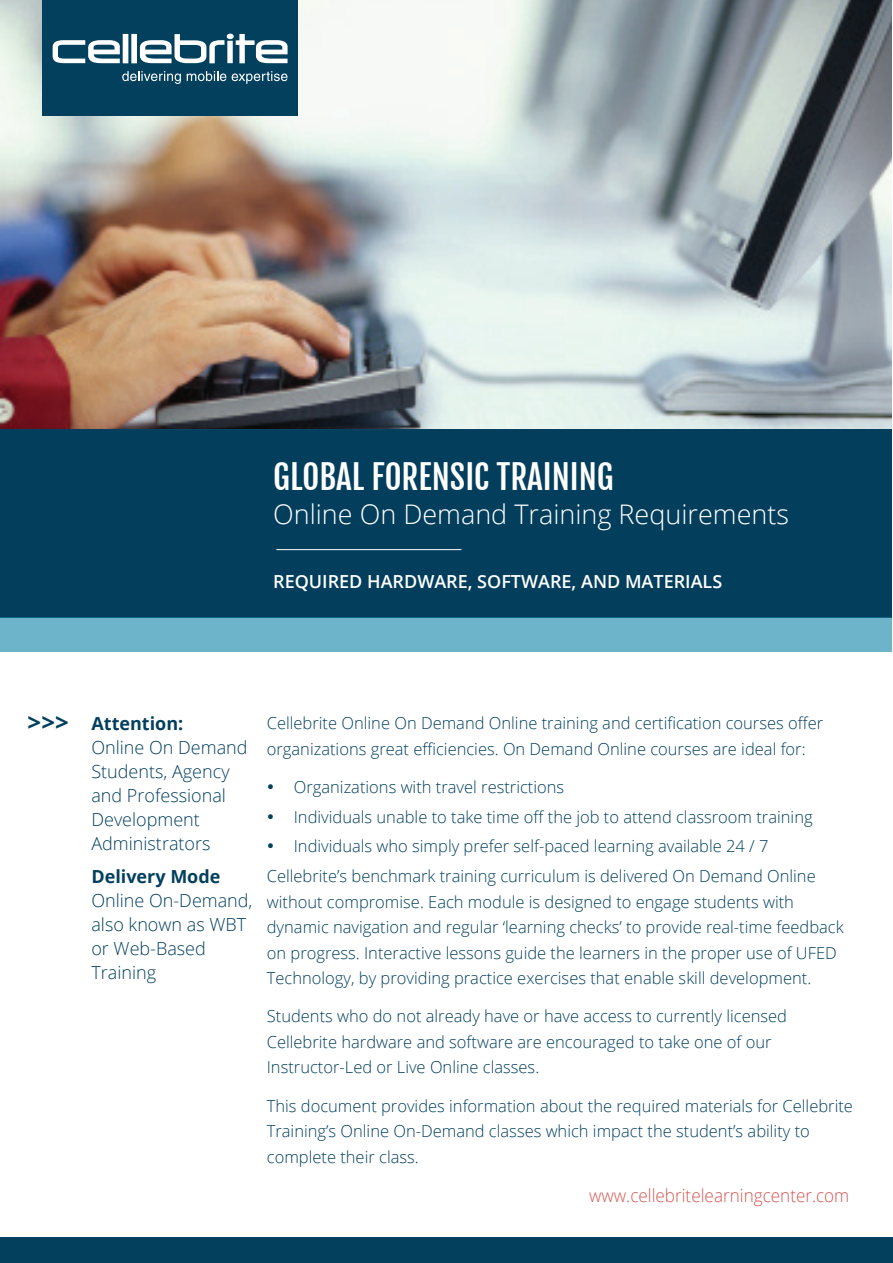
<style>
.page{position:relative;width:893px;height:1263px;background:#fff}
.page>*{position:absolute;margin:0;border:0;box-sizing:border-box;transform-origin:0 0}
.t1{font:33px "Fjalla One";color:#fff}
.t2{font:300 27px "Open Sans";color:#fff}
.t3{font:700 24px "Open Sans";color:#03405e}
.t4{font:300 18px/24px "Open Sans";color:#03405e}
.t5{font:600 18px "Open Sans";color:#fff}
.t6{font:300 18px "Open Sans";color:#d35652;scale:.95 1}
.t7{font:700 18px "Open Sans";color:#03405e}
.t8{font:300 16.5px/25.5px "Open Sans";color:#03405e}
</style>
<div class="page">
<img style="left:0;top:0;width:892px;height:429px">
<hr style="left:0;top:996px;width:1px;height:203px;background:#f2f6f7">
<div style="left:0;top:429px;width:892px;height:189px;background:#033f5d"></div>
<div style="left:0;top:618px;width:892px;height:34px;background:#6db3ca"></div>
<div style="left:0;top:1237px;width:893px;height:26px;background:#03405e"></div>
<hr style="left:276px;top:549px;width:185px;height:1px;background:#fff">
<div style="left:43px;top:0;width:255px;height:116px;background:#03405e"></div>
<div style="left:131px;top:34px;width:6px;height:29px;background:#fff"></div>
<svg style="left:140px;top:34px;width:148px;height:29px"></svg>
<svg style="left:53px;top:40px;width:67px;height:23px"></svg>
<div style="left:123px;top:34px;width:5px;height:29px;background:#fff"></div>
<svg style="left:122px;top:71px;width:59px;height:13px"></svg>
<svg style="left:187px;top:71px;width:39px;height:10px"></svg>
<svg style="left:232px;top:71px;width:56px;height:13px"></svg>
<h1 class="t1" style="left:273px;top:456px;width:342px">GLOBAL FORENSIC TRAINING</h1>
<h2 class="t2" style="left:273px;top:495px;width:517px">Online On Demand Training Requirements</h2>
<p class="t5" style="left:273px;top:569px;width:451px">REQUIRED HARDWARE, SOFTWARE, AND MATERIALS</p>
<h3 class="t3" style="left:28px;top:705px;width:43px">&gt;&gt;&gt;</h3>
<p class="t7" style="left:91px;top:711px;width:93px">Attention:</p>
<p class="t4" style="left:91px;top:735px;width:158px">Online On Demand<br>Students, Agency and Professional<br>Development<br>Administrators</p>
<p class="t7" style="left:91px;top:863px;width:131px">Delivery Mode</p>
<p class="t4" style="left:91px;top:888px;width:163px">Online On-Demand, also known as WBT or Web-Based<br>Training</p>
<p class="t8" style="left:267px;top:710px;width:558px">Cellebrite Online On Demand Online training and certification courses offer organizations great efficiencies. On Demand Online courses are ideal for:</p>
<p class="t8" style="left:267px;top:774px;width:299px">• Organizations with travel restrictions</p>
<p class="t8" style="left:267px;top:803px;width:547px">• Individuals unable to take time off the job to attend classroom training</p>
<p class="t8" style="left:267px;top:831px;width:550px;line-height:29.7px">• Individuals who simply prefer self-paced learning available 24 / 7<br>Cellebrite’s benchmark training curriculum is delivered On Demand Online</p>
<p class="t8" style="left:267px;top:888px;width:578px">without compromise. Each module is designed to engage students with dynamic navigation and regular ‘learning checks’ to provide real-time feedback on progress. Interactive lessons guide the learners in the proper use of UFED Technology, by providing practice exercises that enable skill development.</p>
<p class="t8" style="left:267px;top:1003px;width:522px">Students who do not already have or have access to currently licensed<br>Cellebrite hardware and software are encouraged to take one of our<br>Instructor-Led or Live Online classes.</p>
<p class="t8" style="left:267px;top:1092px;width:588px">This document provides information about the required materials for Cellebrite<br>Training’s Online On-Demand classes which impact the student’s ability to complete their class.</p>
<p class="t6" style="left:589px;top:1183px;width:275px">www.cellebritelearningcenter.com</p>
</div>
